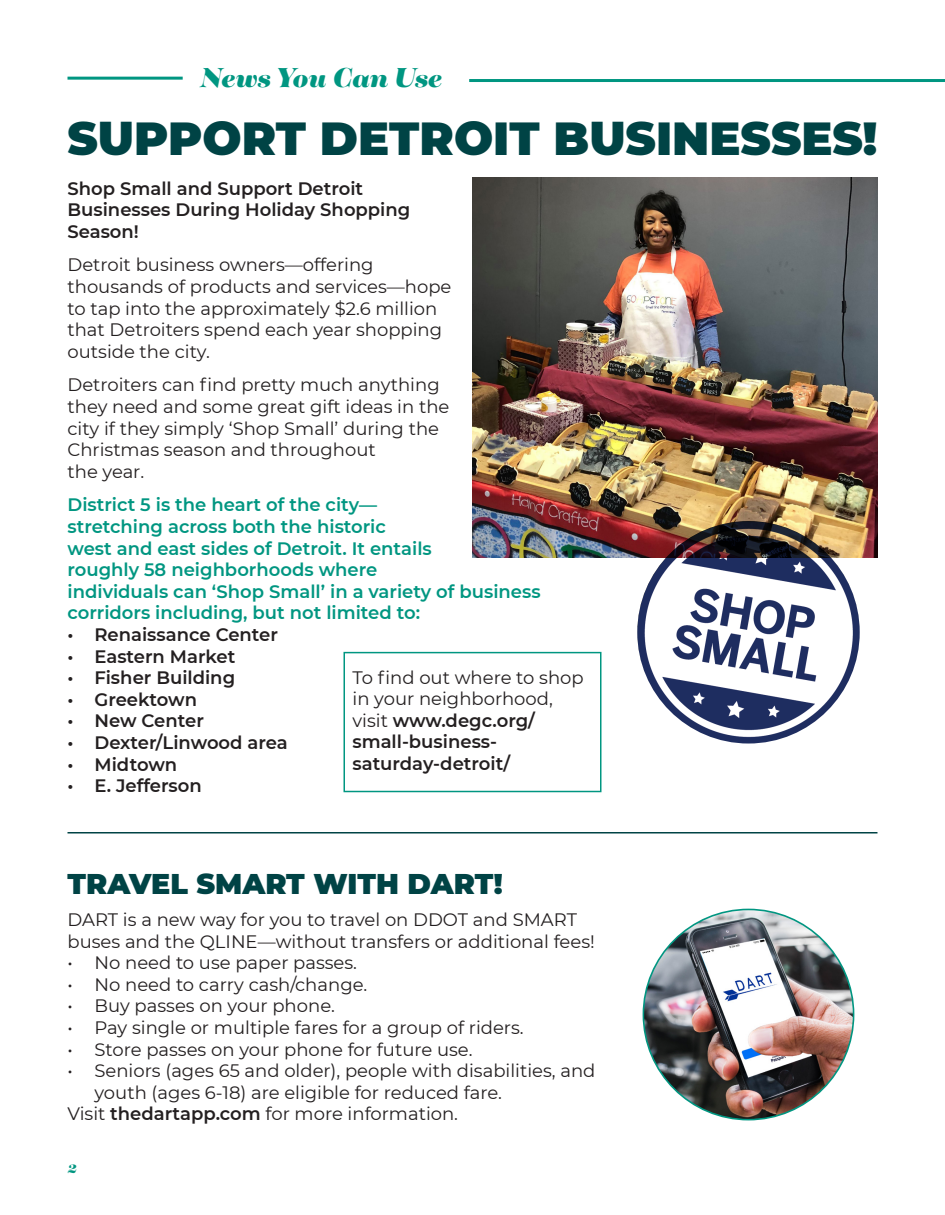
<style>
.page{position:relative;width:945px;height:1215px;background:#fff}
.page>*{position:absolute;margin:0;border:0;box-sizing:border-box;transform-origin:0 0}
.t1{font:900 46.35px "Montserrat";color:#004345}
.t2{font:italic 900 30px "Tenez";letter-spacing:-.01em;color:#009681}
.t3{font:900 28.5px "Montserrat";color:#004345}
.t4{font:18px/21.6px "Montserrat";color:#231f20}
.t5{font:600 18px/21.6px "Montserrat";color:#009681}
.t6{font:600 18px/21.6px "Montserrat";color:#231f20}
.t7{font:italic 900 15px "Tenez";color:#009681}
.s1{font-weight:600}
</style>
<div class="page">
<hr style="left:68px;top:77px;width:115px;height:3px;background:#009681">
<img style="left:643px;top:909px;width:211px;height:211px;border-radius:105px">
<img style="left:472px;top:177px;width:406px;height:381px">
<img style="left:637px;top:521px;width:223px;height:223px;border-radius:111px">
<hr style="left:68px;top:832px;width:810px;height:2px;background:#004345">
<hr style="left:469px;top:79px;width:476px;height:3px;background:#009681">
<div style="left:344px;top:652px;width:258px;height:140px;border:2px solid #009681"></div>
<p class="t2" style="left:201px;top:56px;width:243px">News You Can Use</p>
<p class="t1" style="left:68px;top:103px;width:812px">SUPPORT DETROIT BUSINESSES!</p>
<p class="t6" style="left:68px;top:177px;width:344px">Shop Small and Support Detroit<br>Businesses During Holiday Shopping<br>Season!</p>
<p class="t4" style="left:68px;top:254px;width:386px">Detroit business owners—offering thousands of products and services—hope to tap into the approximately $2.6 million that Detroiters spend each year shopping outside the city.</p>
<p class="t4" style="left:68px;top:374px;width:383px">Detroiters can find pretty much anything they need and some great gift ideas in the city if they simply ‘Shop Small’ during the Christmas season and throughout<br>the year.</p>
<p class="t5" style="left:68px;top:493px;width:475px">District 5 is the heart of the city—<br>stretching across both the historic<br>west and east sides of Detroit. It entails<br>roughly 58 neighborhoods where<br>individuals can ‘Shop Small’ in a variety of business corridors including, but not limited to:</p>
<p class="t6" style="left:68px;top:623px;width:212px">• Renaissance Center</p>
<p class="t6" style="left:68px;top:645px;width:169px">• Eastern Market</p>
<p class="t6" style="left:68px;top:666px;width:169px">• Fisher Building</p>
<p class="t6" style="left:68px;top:688px;width:131px">• Greektown</p>
<p class="t6" style="left:68px;top:709px;width:138px">• New Center</p>
<p class="t6" style="left:68px;top:731px;width:222px">• Dexter/Linwood area</p>
<p class="t6" style="left:68px;top:753px;width:111px">• Midtown</p>
<p class="t6" style="left:68px;top:774px;width:136px">• E. Jefferson</p>
<p class="t4" style="left:352px;top:666px;width:233px">To find out where to shop in your neighborhood, visit <span class="s1">www.degc.org/ small-business-</span></p>
<p class="t6" style="left:352px;top:752px;width:159px">saturday-detroit/</p>
<p class="t3" style="left:68px;top:862px;width:437px">TRAVEL SMART WITH DART!</p>
<p class="t4" style="left:68px;top:908px;width:529px">DART is a new way for you to travel on DDOT and SMART buses and the QLINE—without transfers or additional fees!</p>
<p class="t4" style="left:68px;top:951px;width:291px">• No need to use paper passes.</p>
<p class="t4" style="left:68px;top:973px;width:301px">• No need to carry cash/change.</p>
<p class="t4" style="left:68px;top:995px;width:269px">• Buy passes on your phone.</p>
<p class="t4" style="left:68px;top:1016px;width:458px">• Pay single or multiple fares for a group of riders.</p>
<p class="t4" style="left:68px;top:1038px;width:407px">• Store passes on your phone for future use.</p>
<p class="t4" style="left:94px;top:1059px;width:503px;text-indent:-27px">• Seniors (ages 65 and older), people with disabilities, and youth (ages 6-18) are eligible for reduced fare.</p>
<p class="t4" style="left:68px;top:1103px;width:392px">Visit <span class="s1">thedartapp.com</span> for more information.</p>
<p class="t7" style="left:68px;top:1157px;width:11px">2</p>
</div>
